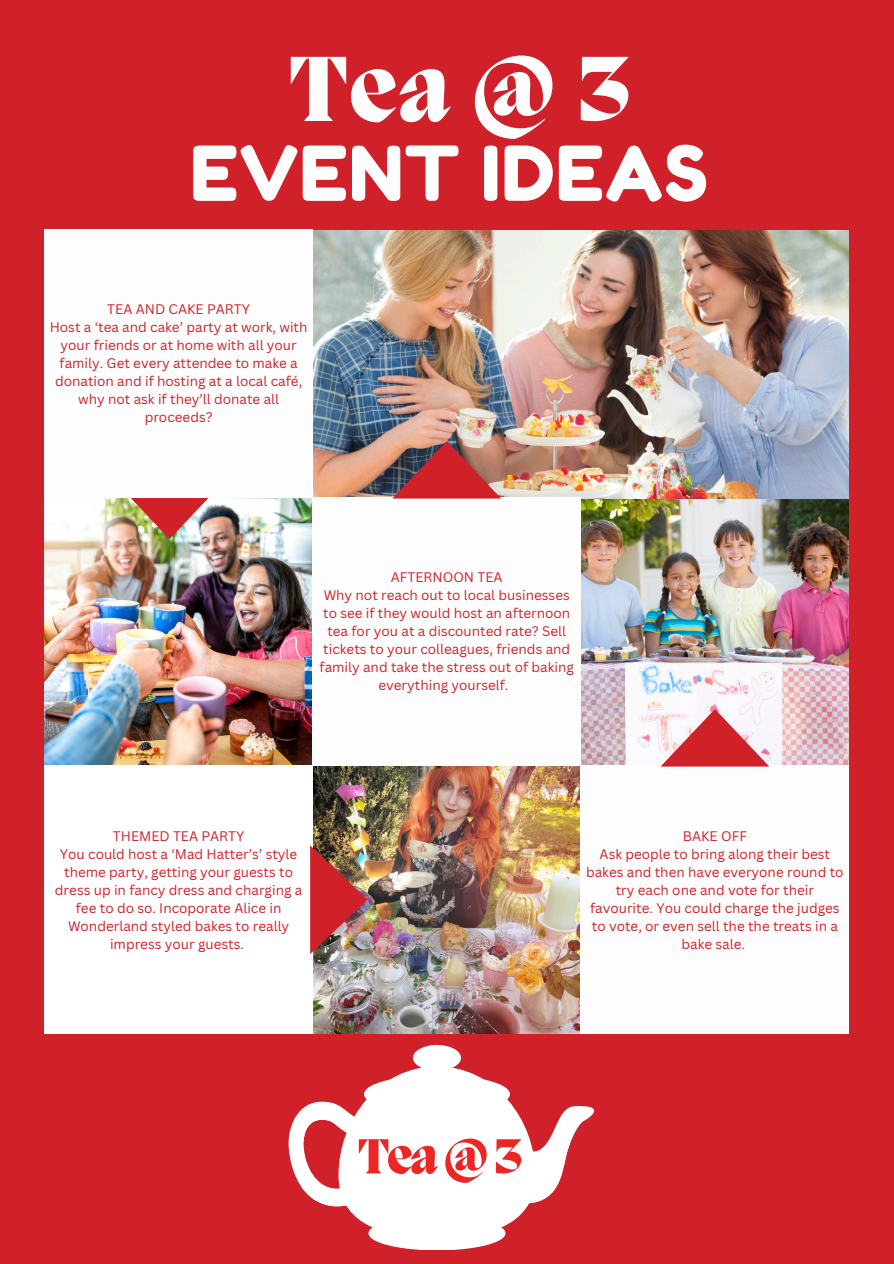
<style>
.page{position:relative;width:894px;height:1264px;background:#fff}
.page>*{position:absolute;margin:0;border:0;box-sizing:border-box;transform-origin:0 0}
.t1{font:800 94.95px "Migra";color:#fcfdfc}
.t2{font:75.45px "Fredoka One";letter-spacing:.015em;color:#fcfdfc}
.t3{font:800 50.55px "Migra";color:#ed2625}
.t4{font:13.5px/18px "Canva Sans";color:#d02029;text-align:center}
</style>
<div class="page">
<div style="left:0;top:0;width:893px;height:1263px;background:#d02029"></div>
<img style="left:580px;top:498px;width:268px;height:267px">
<img style="left:313px;top:765px;width:267px;height:268px">
<img style="left:313px;top:230px;width:535px;height:268px">
<img style="left:45px;top:497px;width:268px;height:268px">
<img style="left:115px;top:497px;width:109px;height:42px">
<div style="left:45px;top:230px;width:268px;height:267px;background:#fcfdfc"></div>
<div style="left:45px;top:765px;width:268px;height:268px;background:#fff"></div>
<div style="left:580px;top:765px;width:268px;height:268px;background:#fcfdfc"></div>
<div style="left:313px;top:497px;width:267px;height:268px;background:#fcfdfc"></div>
<svg style="left:392px;top:441px;width:109px;height:57px"></svg>
<svg style="left:660px;top:709px;width:109px;height:57px"></svg>
<img style="left:310px;top:845px;width:57px;height:109px">
<svg style="left:288px;top:1045px;width:307px;height:204px"></svg>
<p class="t1" style="left:288px;top:44px;width:343px">Tea@3</p>
<p class="t2" style="left:190px;top:127px;width:519px">EVENT IDEAS</p>
<p class="t4" style="left:107px;top:300px;width:144px">TEA AND CAKE PARTY</p>
<p class="t4" style="left:50px;top:318px;width:259px">Host a ‘tea and cake’ party at work, with your friends or at home with all your family. Get every attendee to make a donation and if hosting at a local café, why not ask if they’ll donate all proceeds?</p>
<p class="t4" style="left:391px;top:568px;width:113px">AFTERNOON TEA</p>
<p class="t4" style="left:319px;top:586px;width:256px">Why not reach out to local businesses to see if they would host an afternoon tea for you at a discounted rate? Sell tickets to your colleagues, friends and family and take the stress out of baking everything yourself.</p>
<p class="t4" style="left:113px;top:826px;width:133px">THEMED TEA PARTY</p>
<p class="t4" style="left:55px;top:844px;width:249px">You could host a ‘Mad Hatter’s’ style theme party, getting your guests to dress up in fancy dress and charging a fee to do so. Incoporate Alice in<br>Wonderland styled bakes to really impress your guests.</p>
<p class="t4" style="left:682px;top:826px;width:66px">BAKE OFF</p>
<p class="t4" style="left:586px;top:844px;width:259px">Ask people to bring along their best bakes and then have everyone round to try each one and vote for their favourite. You could charge the judges to vote, or even sell the the treats in a bake sale.</p>
<p class="t3" style="left:357px;top:1132px;width:166px">Tea@3</p>
</div>
